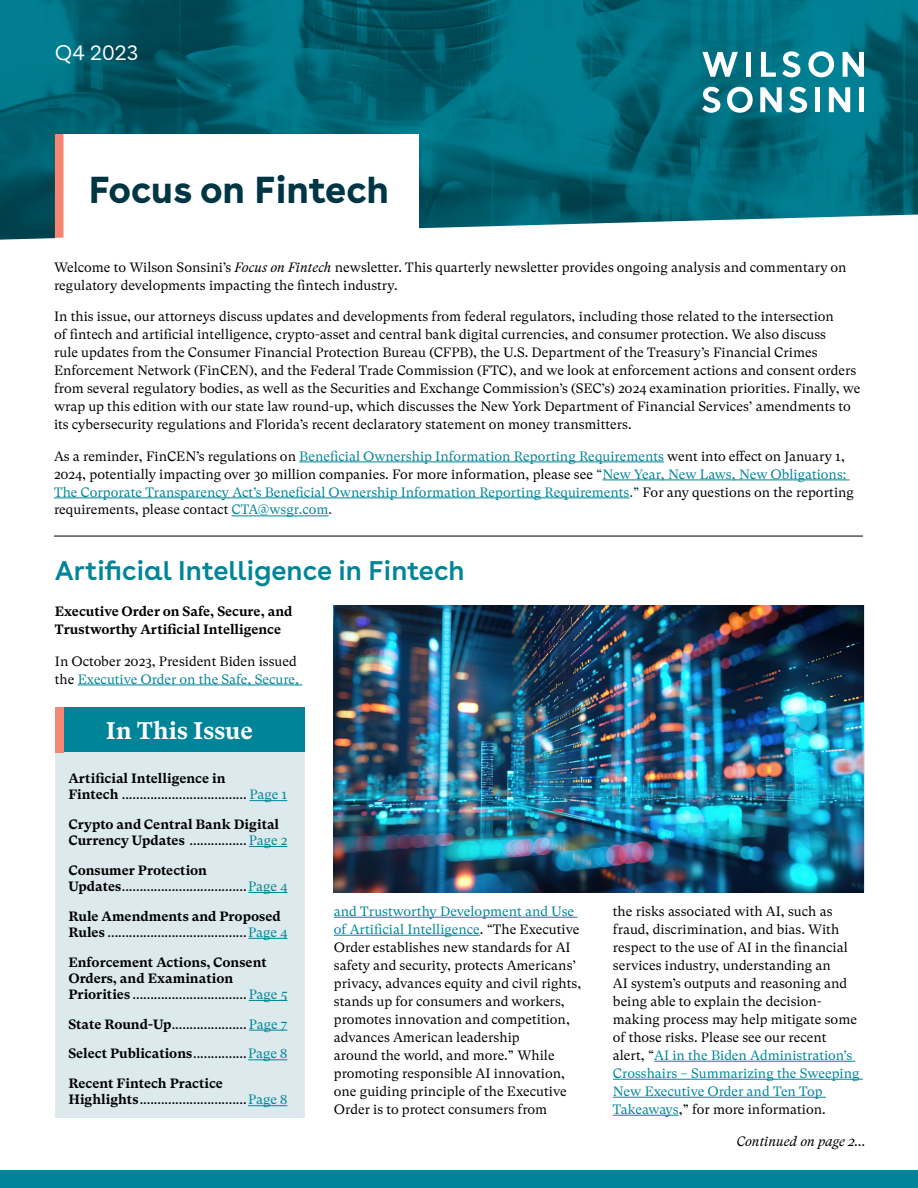
<style>
.page{position:relative;width:918px;height:1188px;background:#fff}
.page>*{position:absolute;margin:0;border:0;box-sizing:border-box;transform-origin:0 0}
.t1{font:700 37.5px "Buenos Aires";color:#003644}
.t2{font:600 27px "Buenos Aires";color:#008598}
.t3{font:700 24px "GT Super Text";color:#fff}
.t4{font:21px "Buenos Aires";color:#fff}
.t5{font:13.5px/18px "GT Super Text";color:#000}
.t6{font:700 13.5px/16.2px "GT Super Text";color:#000}
.t7{font:italic 13.5px "GT Super Text";letter-spacing:-.01em;color:#000}
.s1{font-style:italic}
.s2{color:#008598}
.s3{color:#003644}
.s4{font-weight:700}
.s5{font-weight:400}
.s6{font-weight:400;color:#008598}
</style>
<div class="page">
<hr style="left:78px;top:685px;width:224px;height:1px;background:#008598">
<hr style="left:334px;top:917px;width:244px;height:1px;background:#008598">
<hr style="left:334px;top:935px;width:146px;height:1px;background:#008598">
<hr style="left:654px;top:1061px;width:201px;height:1px;background:#008598">
<hr style="left:613px;top:1079px;width:250px;height:1px;background:#008598">
<hr style="left:613px;top:1097px;width:213px;height:1px;background:#008598">
<hr style="left:613px;top:1115px;width:66px;height:1px;background:#008598">
<img style="left:0;top:0;width:918px;height:240px">
<div style="left:55px;top:134px;width:363px;height:136px;background:#fff"></div>
<div style="left:55px;top:134px;width:9px;height:104px;background:#f58674"></div>
<div style="left:0;top:1171px;width:918px;height:17px;background:#008598"></div>
<svg style="left:702px;top:52px;width:36px;height:25px"></svg>
<div style="left:746px;top:52px;width:5px;height:25px;background:#fff"></div>
<svg style="left:761px;top:52px;width:15px;height:25px"></svg>
<svg style="left:782px;top:51px;width:18px;height:26px"></svg>
<svg style="left:808px;top:51px;width:26px;height:26px"></svg>
<svg style="left:843px;top:52px;width:21px;height:25px"></svg>
<svg style="left:702px;top:87px;width:18px;height:26px"></svg>
<svg style="left:727px;top:87px;width:26px;height:26px"></svg>
<svg style="left:760px;top:87px;width:22px;height:25px"></svg>
<svg style="left:789px;top:87px;width:18px;height:26px"></svg>
<div style="left:815px;top:87px;width:5px;height:25px;background:#fff"></div>
<svg style="left:829px;top:87px;width:21px;height:25px"></svg>
<div style="left:859px;top:87px;width:5px;height:25px;background:#fff"></div>
<div style="left:55px;top:707px;width:249px;height:46px;background:#008598"></div>
<div style="left:55px;top:753px;width:249px;height:365px;background:#dceaed"></div>
<hr style="left:250px;top:800px;width:37px;height:1px;background:#008598">
<hr style="left:249px;top:846px;width:38px;height:1px;background:#008598">
<hr style="left:248px;top:892px;width:39px;height:1px;background:#008598">
<hr style="left:248px;top:938px;width:39px;height:1px;background:#008598">
<hr style="left:249px;top:1000px;width:38px;height:1px;background:#008598">
<hr style="left:249px;top:1030px;width:38px;height:1px;background:#008598">
<hr style="left:248px;top:1059px;width:39px;height:1px;background:#008598">
<hr style="left:248px;top:1105px;width:39px;height:1px;background:#008598">
<div style="left:55px;top:707px;width:9px;height:46px;background:#f58674"></div>
<hr style="left:299px;top:462px;width:365px;height:1px;background:#008598">
<hr style="left:602px;top:480px;width:248px;height:1px;background:#008598">
<hr style="left:54px;top:498px;width:575px;height:1px;background:#008598">
<hr style="left:231px;top:516px;width:98px;height:1px;background:#008598">
<img style="left:334px;top:606px;width:530px;height:286px">
<hr style="left:54px;top:536px;width:809px;height:1px;background:#000">
<h3 class="t4" style="left:55px;top:36px;width:85px">Q4 2023</h3>
<h1 class="t1" style="left:89px;top:158px;width:302px">Focus on Fintech</h1>
<p class="t5" style="left:54px;top:258px;width:794px">Welcome to Wilson Sonsini’s <span class="s1">Focus on Fintech</span> newsletter. This quarterly newsletter provides ongoing analysis and commentary on regulatory developments impacting the fintech industry.</p>
<p class="t5" style="left:54px;top:307px;width:808px">In this issue, our attorneys discuss updates and developments from federal regulators, including those related to the intersection<br>of fintech and artificial intelligence, crypto-asset and central bank digital currencies, and consumer protection. We also discuss<br>rule updates from the Consumer Financial Protection Bureau (CFPB), the U.S. Department of the Treasury’s Financial Crimes Enforcement Network (FinCEN), and the Federal Trade Commission (FTC), and we look at enforcement actions and consent orders from several regulatory bodies, as well as the Securities and Exchange Commission’s (SEC’s) 2024 examination priorities. Finally, we wrap up this edition with our state law round-up, which discusses the New York Department of Financial Services’ amendments to its cybersecurity regulations and Florida’s recent declaratory statement on money transmitters.</p>
<p class="t5" style="left:54px;top:447px;width:802px">As a reminder, FinCEN’s regulations on <span class="s2">Beneficial Ownership Information Reporting Requirements</span> went into effect on January 1, 2024, potentially impacting over 30 million companies. For more information, please see <span class="s3">“</span><span class="s2">New Year, New Laws, New Obligations:<br>The Corporate Transparency Act’s Beneficial Ownership Information Reporting Requirements</span><span class="s3">.”</span> For any questions on the reporting requirements, please contact <span class="s2">CTA@wsgr.com</span><span class="s3">.</span></p>
<h2 class="t2" style="left:55px;top:548px;width:411px">Artificial Intelligence in Fintech</h2>
<p class="t6" style="left:55px;top:602px;width:239px;line-height:18px">Executive Order on Safe, Secure, and<br>Trustworthy Artificial Intelligence</p>
<p class="t5" style="left:55px;top:652px;width:246px">In October 2023, President Biden issued the <span class="s2">Executive Order on the Safe, Secure,</span></p>
<h3 class="t3" style="left:106px;top:717px;width:149px">In This Issue</h3>
<p class="t5" style="left:68px;top:770px;width:220px;line-height:16.2px"><span class="s4">Artificial Intelligence in<br>Fintech</span> ................................... <span class="s2">Page 1</span></p>
<p class="t6" style="left:68px;top:816px;width:220px">Crypto and Central Bank Digital<br>Currency Updates <span class="s5">................</span> <span class="s6">Page 2</span></p>
<p class="t5" style="left:68px;top:862px;width:220px;line-height:16.2px"><span class="s4">Consumer Protection<br>Updates</span>...................................<span class="s2">Page 4</span></p>
<p class="t5" style="left:68px;top:908px;width:220px;line-height:16.2px"><span class="s4">Rule Amendments and Proposed<br>Rules</span> .......................................<span class="s2">Page 4</span></p>
<p class="t6" style="left:68px;top:954px;width:220px">Enforcement Actions, Consent<br>Orders, and Examination<br>Priorities <span class="s5">................................</span> <span class="s6">Page 5</span></p>
<p class="t5" style="left:68px;top:1015px;width:220px"><span class="s4">State Round-Up</span>..................... <span class="s2">Page 7</span></p>
<p class="t6" style="left:68px;top:1046px;width:220px">Select Publications<span class="s5">...............</span><span class="s6">Page 8</span></p>
<p class="t6" style="left:68px;top:1075px;width:220px">Recent Fintech Practice<br>Highlights<span class="s5">..............................</span><span class="s6">Page 8</span></p>
<p class="t5" style="left:334px;top:902px;width:249px"><span class="s2">and Trustworthy Development and Use of Artificial Intelligence</span>. “The Executive Order establishes new standards for AI safety and security, protects Americans’ privacy, advances equity and civil rights, stands up for consumers and workers, promotes innovation and competition, advances American leadership<br>around the world, and more.” While promoting responsible AI innovation, one guiding principle of the Executive Order is to protect consumers from</p>
<p class="t5" style="left:613px;top:902px;width:248px">the risks associated with AI, such as fraud, discrimination, and bias. With respect to the use of AI in the financial services industry, understanding an<br>AI system’s outputs and reasoning and being able to explain the decision&shy;making process may help mitigate some of those risks. Please see our recent alert, “<span class="s2">AI in the Biden Administration’s Crosshairs – Summarizing the Sweeping New Executive Order and Ten Top Takeaways</span>,” for more information.</p>
<p class="t7" style="left:736px;top:1133px;width:131px">Continued on page 2...</p>
</div>
